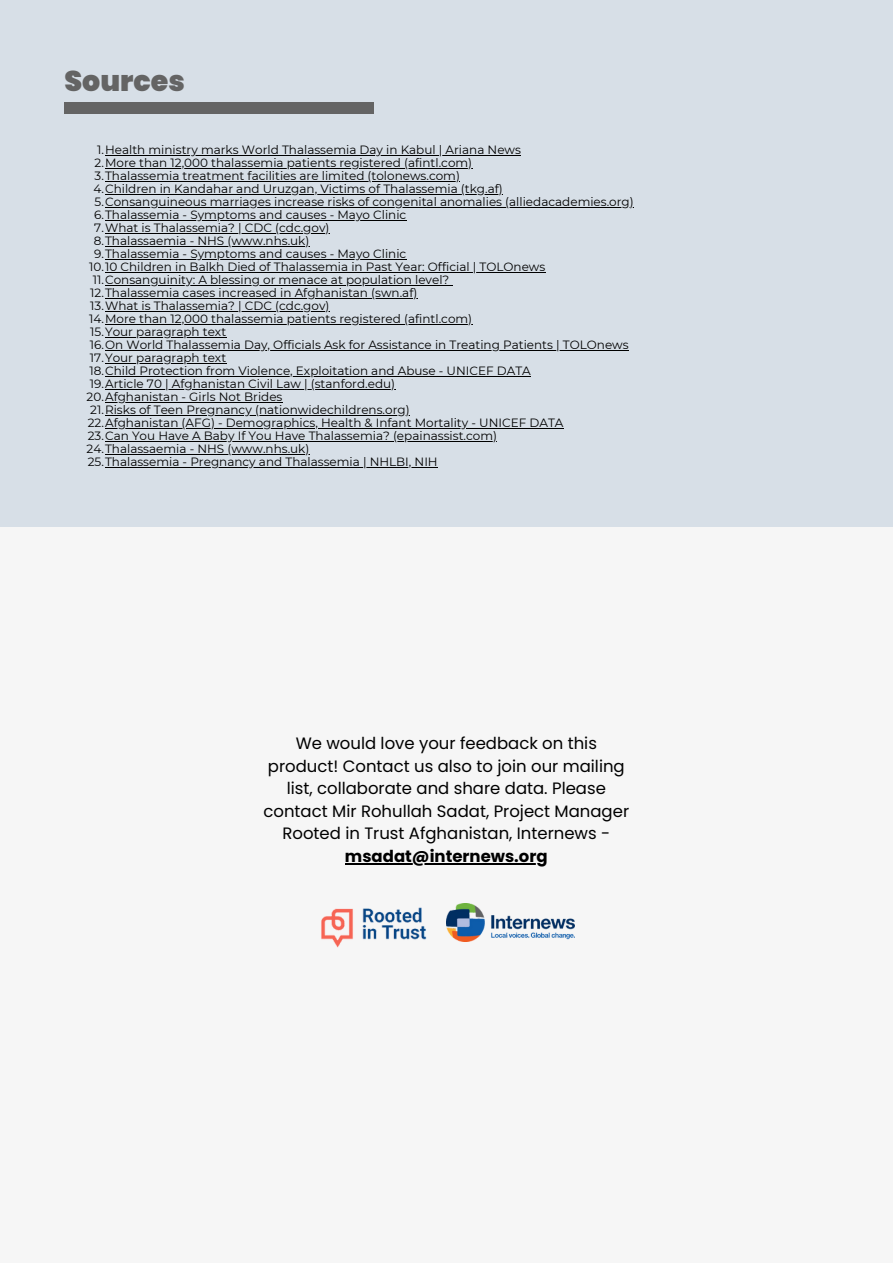
<style>
.page{position:relative;width:893px;height:1264px;background:#fff}
.page>*{position:absolute;margin:0;border:0;box-sizing:border-box;transform-origin:0 0}
.t1{font:900 28.5px "Poppins";color:#646464}
.t2{font:16.5px/22.5px "Poppins";color:#000;text-align:center}
.t3{font:12px "Montserrat";color:#000}
.s1{font-weight:700}
</style>
<div class="page">
<div style="left:0;top:0;width:892px;height:1262px;background:#f6f6f6"></div>
<img style="left:446px;top:903px;width:128px;height:38px">
<img style="left:321px;top:907px;width:106px;height:41px">
<hr style="left:345px;top:863px;width:202px;height:1px;background:#000">
<div style="left:0;top:0;width:892px;height:527px;background:#d7dfe7"></div>
<hr style="left:105px;top:155px;width:416px;height:1px;background:#000">
<hr style="left:105px;top:168px;width:367px;height:1px;background:#000">
<hr style="left:105px;top:181px;width:355px;height:1px;background:#000">
<hr style="left:105px;top:194px;width:397px;height:1px;background:#000">
<hr style="left:105px;top:207px;width:528px;height:1px;background:#000">
<hr style="left:105px;top:220px;width:301px;height:1px;background:#000">
<hr style="left:105px;top:233px;width:224px;height:1px;background:#000">
<hr style="left:105px;top:246px;width:204px;height:1px;background:#000">
<hr style="left:105px;top:259px;width:301px;height:1px;background:#000">
<hr style="left:105px;top:272px;width:440px;height:1px;background:#000">
<hr style="left:105px;top:285px;width:344px;height:1px;background:#000">
<hr style="left:105px;top:298px;width:312px;height:1px;background:#000">
<hr style="left:105px;top:311px;width:224px;height:1px;background:#000">
<hr style="left:105px;top:324px;width:367px;height:1px;background:#000">
<hr style="left:105px;top:337px;width:121px;height:1px;background:#000">
<hr style="left:105px;top:350px;width:523px;height:1px;background:#000">
<hr style="left:105px;top:363px;width:121px;height:1px;background:#000">
<hr style="left:105px;top:376px;width:426px;height:1px;background:#000">
<hr style="left:105px;top:389px;width:290px;height:1px;background:#000">
<hr style="left:105px;top:402px;width:177px;height:1px;background:#000">
<hr style="left:105px;top:415px;width:304px;height:1px;background:#000">
<hr style="left:105px;top:428px;width:458px;height:1px;background:#000">
<hr style="left:105px;top:441px;width:392px;height:1px;background:#000">
<hr style="left:105px;top:454px;width:204px;height:1px;background:#000">
<hr style="left:105px;top:467px;width:332px;height:1px;background:#000">
<div style="left:65px;top:103px;width:309px;height:11px;background:#646464"></div>
<p class="t1" style="left:65px;top:61px;width:122px">Sources</p>
<p class="t3" style="left:97px;top:143px;width:425px">1.Health ministry marks World Thalassemia Day in Kabul | Ariana News</p>
<p class="t3" style="left:94px;top:156px;width:379px">2.More than 12,000 thalassemia patients registered (afintl.com)</p>
<p class="t3" style="left:95px;top:169px;width:367px">3.Thalassemia treatment facilities are limited (tolonews.com)</p>
<p class="t3" style="left:93px;top:182px;width:411px">4.Children in Kandahar and Uruzgan, Victims of Thalassemia (tkg.af)</p>
<p class="t3" style="left:95px;top:195px;width:540px">5.Consanguineous marriages increase risks of congenital anomalies (alliedacademies.org)</p>
<p class="t3" style="left:94px;top:208px;width:314px">6.Thalassemia - Symptoms and causes - Mayo Clinic</p>
<p class="t3" style="left:94px;top:221px;width:237px">7.What is Thalassemia? | CDC (cdc.gov)</p>
<p class="t3" style="left:94px;top:234px;width:217px">8.Thalassaemia - NHS (www.nhs.uk)</p>
<p class="t3" style="left:94px;top:246px;width:314px">9.Thalassemia - Symptoms and causes - Mayo Clinic</p>
<p class="t3" style="left:89px;top:259px;width:457px">10.10 Children in Balkh Died of Thalassemia in Past Year: Official | TOLOnews</p>
<p class="t3" style="left:93px;top:272px;width:358px">11.Consanguinity: A blessing or menace at population level?</p>
<p class="t3" style="left:90px;top:285px;width:328px">12.Thalassemia cases increased in Afghanistan (swn.af)</p>
<p class="t3" style="left:90px;top:298px;width:241px">13.What is Thalassemia? | CDC (cdc.gov)</p>
<p class="t3" style="left:89px;top:311px;width:384px">14.More than 12,000 thalassemia patients registered (afintl.com)</p>
<p class="t3" style="left:90px;top:324px;width:137px">15.Your paragraph text</p>
<p class="t3" style="left:90px;top:337px;width:540px">16.On World Thalassemia Day, Officials Ask for Assistance in Treating Patients | TOLOnews</p>
<p class="t3" style="left:90px;top:350px;width:138px">17.Your paragraph text</p>
<p class="t3" style="left:89px;top:363px;width:443px">18.Child Protection from Violence, Exploitation and Abuse - UNICEF DATA</p>
<p class="t3" style="left:90px;top:376px;width:307px">19.Article 70 | Afghanistan Civil Law | (stanford.edu)</p>
<p class="t3" style="left:87px;top:389px;width:197px">20.Afghanistan - Girls Not Brides</p>
<p class="t3" style="left:90px;top:402px;width:321px">21.Risks of Teen Pregnancy (nationwidechildrens.org)</p>
<p class="t3" style="left:88px;top:415px;width:477px">22.Afghanistan (AFG) - Demographics, Health &amp; Infant Mortality - UNICEF DATA</p>
<p class="t3" style="left:88px;top:428px;width:411px">23.Can You Have A Baby If You Have Thalassemia? (epainassist.com)</p>
<p class="t3" style="left:87px;top:441px;width:224px">24.Thalassaemia - NHS (www.nhs.uk)</p>
<p class="t3" style="left:88px;top:454px;width:351px">25.Thalassemia - Pregnancy and Thalassemia | NHLBI, NIH</p>
<p class="t2" style="left:263px;top:732px;width:367px">We would love your feedback on this product! Contact us also to join our mailing list, collaborate and share data. Please contact Mir Rohullah Sadat, Project Manager Rooted in Trust Afghanistan, Internews - <span class="s1">msadat@internews.org</span></p>
</div>
